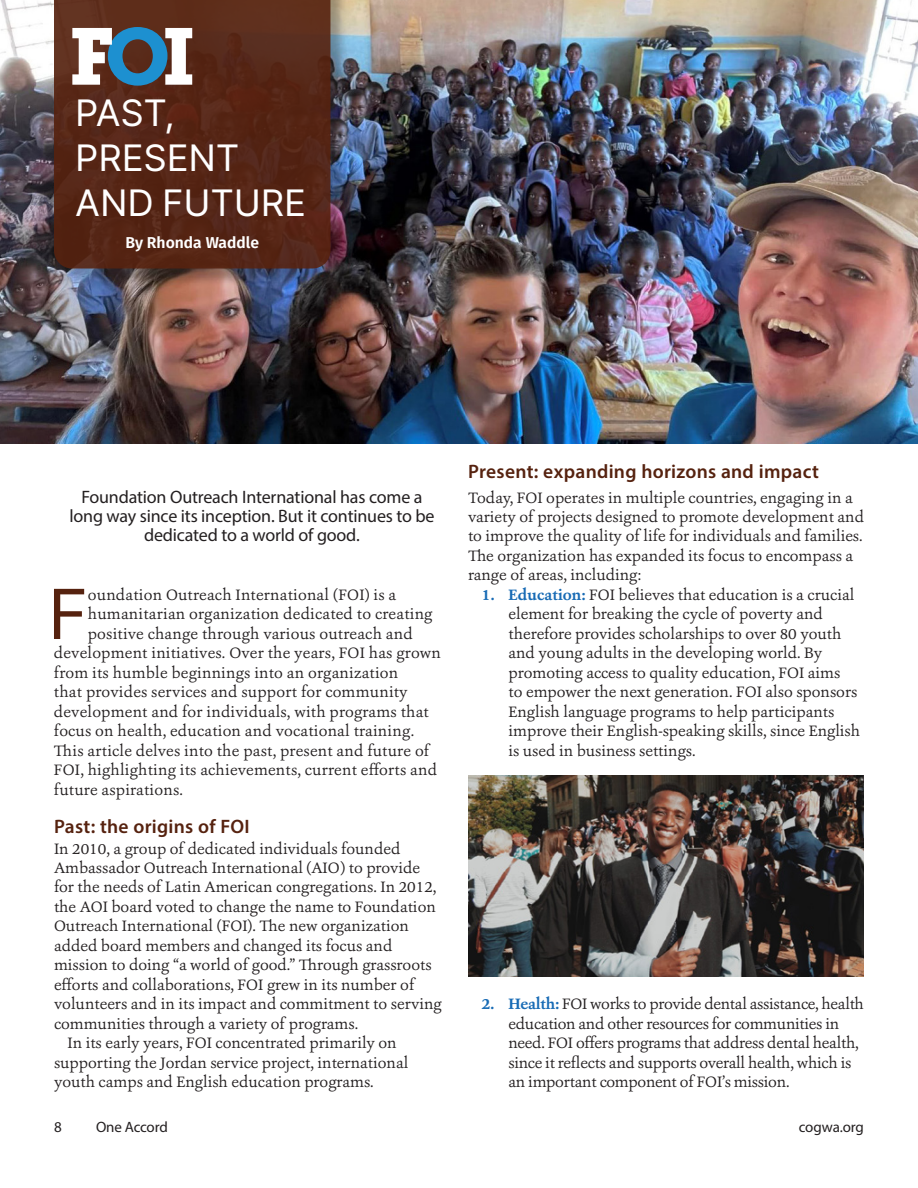
<style>
.page{position:relative;width:918px;height:1188px;background:#fff}
.page>*{position:absolute;margin:0;border:0;box-sizing:border-box;transform-origin:0 0}
.t1{font:70.8px "Pretendard";color:#56220f}
.t2{font:37.5px/45px "Pretendard";letter-spacing:.01em;color:#fff}
.t3{font:600 19.5px "Myriad Pro";letter-spacing:.015em;color:#56220f}
.t4{font:18px/19.5px "Myriad Pro";letter-spacing:-.01em;color:#231f20;text-align:center}
.t5{font:15.75px/19.5px "Ashbury";color:#231f20}
.t6{font:15.75px/19.5px "Ashbury";letter-spacing:-.02em;color:#231f20}
.t7{font:600 15.75px "Fira Sans";color:#fff}
.t8{font:15px "Myriad Pro";letter-spacing:-.01em;color:#231f20}
.s1{font-weight:700;color:#186bb5}
</style>
<div class="page">
<img style="left:0;top:0;width:918px;height:444px">
<img style="left:468px;top:776px;width:396px;height:200px">
<div style="left:55px;top:0;width:294px;height:286px;background:#231f20;opacity:.36"></div>
<svg style="left:54px;top:0;width:276px;height:269px;background:#562717"></svg>
<svg style="left:72px;top:27px;width:120px;height:59px"></svg>
<h2 class="t2" style="left:76px;top:89px;width:232px">PAST,<br>PRESENT<br>AND FUTURE</h2>
<p class="t7" style="left:125px;top:229px;width:135px">By Rhonda Waddle</p>
<p class="t4" style="left:69px;top:486px;width:367px">Foundation Outreach International has come a long way since its inception. But it continues to be dedicated to a world of good.</p>
<h1 class="t1" style="left:48px;top:564px;width:41px">F</h1>
<p class="t5" style="left:88px;top:585px;width:310px">oundation Outreach International (FOI) is a</p>
<p class="t5" style="left:88px;top:604px;width:346px">humanitarian organization dedicated to creating</p>
<p class="t5" style="left:88px;top:624px;width:326px">positive change through various outreach and</p>
<p class="t5" style="left:54px;top:643px;width:388px">development initiatives. Over the years, FOI has grown</p>
<p class="t5" style="left:54px;top:663px;width:346px">from its humble beginnings into an organization</p>
<p class="t5" style="left:54px;top:682px;width:355px">that provides services and support for community</p>
<p class="t5" style="left:54px;top:702px;width:376px">development and for individuals, with programs that</p>
<p class="t5" style="left:54px;top:721px;width:362px">focus on health, education and vocational training.</p>
<p class="t5" style="left:54px;top:741px;width:377px">This article delves into the past, present and future of</p>
<p class="t5" style="left:54px;top:760px;width:385px">FOI, highlighting its achievements, current efforts and</p>
<p class="t5" style="left:54px;top:780px;width:130px">future aspirations.</p>
<p class="t3" style="left:54px;top:814px;width:197px">Past: the origins of FOI</p>
<p class="t5" style="left:54px;top:838px;width:348px">In 2010, a group of dedicated individuals founded</p>
<p class="t5" style="left:54px;top:858px;width:368px">Ambassador Outreach International (AIO) to provide</p>
<p class="t5" style="left:54px;top:877px;width:384px">for the needs of Latin American congregations. In 2012,</p>
<p class="t5" style="left:54px;top:897px;width:383px">the AOI board voted to change the name to Foundation</p>
<p class="t5" style="left:54px;top:916px;width:357px">Outreach International (FOI). The new organization</p>
<p class="t5" style="left:54px;top:936px;width:340px">added board members and changed its focus and</p>
<p class="t5" style="left:54px;top:955px;width:379px">mission to doing “a world of good.” Through grassroots</p>
<p class="t5" style="left:54px;top:975px;width:362px">efforts and collaborations, FOI grew in its number of</p>
<p class="t5" style="left:54px;top:994px;width:389px">volunteers and in its impact and commitment to serving</p>
<p class="t5" style="left:54px;top:1014px;width:306px">communities through a variety of programs.</p>
<p class="t5" style="left:67px;top:1033px;width:331px">In its early years, FOI concentrated primarily on</p>
<p class="t5" style="left:54px;top:1053px;width:356px">supporting the Jordan service project, international</p>
<p class="t5" style="left:54px;top:1072px;width:321px">youth camps and English education programs.</p>
<p class="t3" style="left:468px;top:459px;width:352px">Present: expanding horizons and impact</p>
<p class="t5" style="left:468px;top:487px;width:398px">Today, FOI operates in multiple countries, engaging in a variety of projects designed to promote development and to improve the quality of life for individuals and families.<br>The organization has expanded its focus to encompass a range of areas, including:</p>
<p class="t5" style="left:508px;top:585px;width:353px;text-indent:-27px"><span class="s1">1. Education:</span> FOI believes that education is a crucial element for breaking the cycle of poverty and therefore provides scholarships to over 80 youth and young adults in the developing world. By promoting access to quality education, FOI aims<br>to empower the next generation. FOI also sponsors English language programs to help participants improve their English-speaking skills, since English is used in business settings.</p>
<p class="t6" style="left:508px;top:994px;width:357px;text-indent:-27px"><span class="s1">2. Health:</span> FOI works to provide dental assistance, health education and other resources for communities in need. FOI offers programs that address dental health, since it reflects and supports overall health, which is an important component of FOI’s mission.</p>
<p class="t8" style="left:54px;top:1117px;width:9px">8</p>
<p class="t8" style="left:96px;top:1117px;width:73px">One Accord</p>
<p class="t8" style="left:799px;top:1117px;width:67px">cogwa.org</p>
</div>
